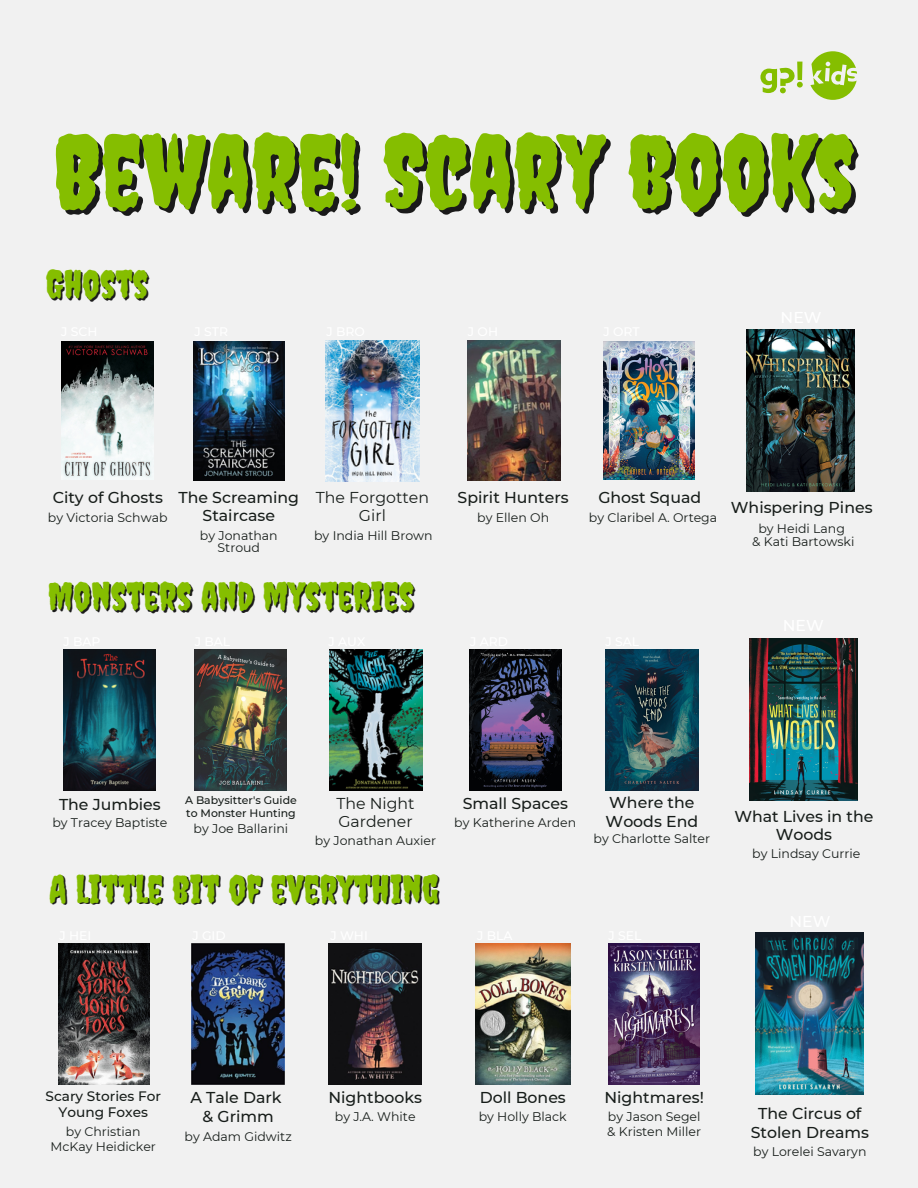
<style>
.page{position:relative;width:918px;height:1188px;background:#f1f1f1}
.page>*{position:absolute;margin:0;border:0;box-sizing:border-box;transform-origin:0 0}
.t1{font:101.7px "Creepster";color:#85be00}
.t2{font:38.55px "Creepster";color:#85be00}
.t3{font:500 15.75px/18.6px "Montserrat";color:#171d1a;text-align:center}
.t4{font:15.75px/18.6px "Montserrat";color:#171d1a}
.t5{font:500 13.65px/16px "Montserrat";color:#171d1a;text-align:center}
.t6{font:12.45px/15px "Montserrat";color:#171d1a;text-align:center}
.t7{font:500 10.95px/12.9px "Montserrat";color:#171d1a}
</style>
<div class="page">
<img style="left:475px;top:944px;width:96px;height:140px">
<img style="left:58px;top:944px;width:91px;height:140px">
<img style="left:192px;top:944px;width:92px;height:140px">
<img style="left:329px;top:944px;width:92px;height:140px">
<img style="left:608px;top:944px;width:92px;height:140px">
<img style="left:756px;top:933px;width:108px;height:162px">
<img style="left:64px;top:649px;width:92px;height:141px">
<img style="left:195px;top:649px;width:92px;height:141px">
<img style="left:469px;top:649px;width:92px;height:141px">
<img style="left:329px;top:649px;width:93px;height:141px">
<img style="left:605px;top:649px;width:94px;height:141px">
<img style="left:749px;top:639px;width:108px;height:162px">
<img style="left:61px;top:341px;width:92px;height:139px">
<img style="left:193px;top:341px;width:91px;height:140px">
<img style="left:467px;top:341px;width:94px;height:139px">
<img style="left:326px;top:341px;width:93px;height:140px">
<img style="left:603px;top:341px;width:91px;height:139px">
<img style="left:746px;top:329px;width:108px;height:162px">
<svg style="left:810px;top:51px;width:47px;height:49px"></svg>
<svg style="left:760px;top:68px;width:43px;height:25px"></svg>
<div style="left:797px;top:62px;width:5px;height:18px;background:#85be00"></div>
<h4 class="t1" style="left:53px;top:111px;width:803px">BEWARE! SCARY BOOKS</h4>
<p class="t2" style="left:46px;top:262px;width:104px">GHOSTS</p>
<h6 class="t3" style="left:53px;top:488px;width:112px">City of Ghosts</h6>
<p class="t6" style="left:48px;top:510px;width:121px">by Victoria Schwab</p>
<p class="t3" style="left:179px;top:488px;width:122px">The Screaming<br>Staircase</p>
<p class="t6" style="left:200px;top:529px;width:79px;line-height:12.3px">by Jonathan<br>Stroud</p>
<h6 class="t4" style="left:316px;top:488px;width:115px;text-align:center">The Forgotten<br>Girl</h6>
<p class="t6" style="left:314px;top:528px;width:120px">by India Hill Brown</p>
<h6 class="t2" style="left:48px;top:573px;width:368px">MONSTERS AND MYSTERIES</h6>
<h4 class="t3" style="left:458px;top:488px;width:113px">Spirit Hunters</h4>
<p class="t6" style="left:477px;top:510px;width:73px">by Ellen Oh</p>
<h4 class="t3" style="left:598px;top:488px;width:104px">Ghost Squad</h4>
<p class="t6" style="left:589px;top:510px;width:130px">by Claribel A. Ortega</p>
<h6 class="t3" style="left:731px;top:498px;width:143px">Whispering Pines</h6>
<p class="t6" style="left:758px;top:521px;width:88px">by Heidi Lang</p>
<h6 class="t6" style="left:752px;top:534px;width:104px">&amp; Kati Bartowski</h6>
<p class="t3" style="left:59px;top:796px;width:103px">The Jumbies</p>
<h6 class="t6" style="left:52px;top:815px;width:117px">by Tracey Baptiste</h6>
<p class="t7" style="left:185px;top:793px;width:113px">A Babysitter's Guide to Monster Hunting</p>
<h6 class="t6" style="left:194px;top:821px;width:96px">by Joe Ballarini</h6>
<h4 class="t4" style="left:336px;top:794px;width:80px">The Night<br>Gardener</h4>
<p class="t6" style="left:315px;top:833px;width:123px">by Jonathan Auxier</p>
<p class="t3" style="left:463px;top:794px;width:107px">Small Spaces</p>
<h5 class="t6" style="left:454px;top:815px;width:124px">by Katherine Arden</h5>
<p class="t2" style="left:50px;top:866px;width:390px">A LITTLE BIT OF EVERYTHING</p>
<p class="t3" style="left:606px;top:793px;width:94px;text-align:left">Where the<br>Woods End</p>
<h4 class="t6" style="left:594px;top:831px;width:118px">by Charlotte Salter</h4>
<p class="t3" style="left:734px;top:807px;width:141px">What Lives in the<br>Woods</p>
<h2 class="t6" style="left:752px;top:846px;width:110px">by Lindsay Currie</h2>
<p class="t5" style="left:46px;top:1089px;width:117px">Scary Stories For<br>Young Foxes</p>
<p class="t6" style="left:51px;top:1124px;width:107px">by Christian<br>McKay Heidicker</p>
<p class="t3" style="left:190px;top:1089px;width:93px">A Tale Dark &amp; Grimm</p>
<h2 class="t6" style="left:185px;top:1129px;width:109px">by Adam Gidwitz</h2>
<h6 class="t3" style="left:328px;top:1089px;width:95px">Nightbooks</h6>
<p class="t6" style="left:335px;top:1109px;width:82px">by J.A. White</p>
<h4 class="t3" style="left:480px;top:1089px;width:88px">Doll Bones</h4>
<h4 class="t6" style="left:479px;top:1109px;width:90px">by Holly Black</h4>
<h4 class="t3" style="left:604px;top:1089px;width:101px">Nightmares!</h4>
<p class="t6" style="left:607px;top:1109px;width:95px;text-align:left">by Jason Segel &amp; Kristen Miller</p>
<p class="t3" style="left:751px;top:1104px;width:120px">The Circus of<br>Stolen Dreams</p>
<h6 class="t6" style="left:753px;top:1144px;width:115px">by Lorelei Savaryn</h6>
</div>
